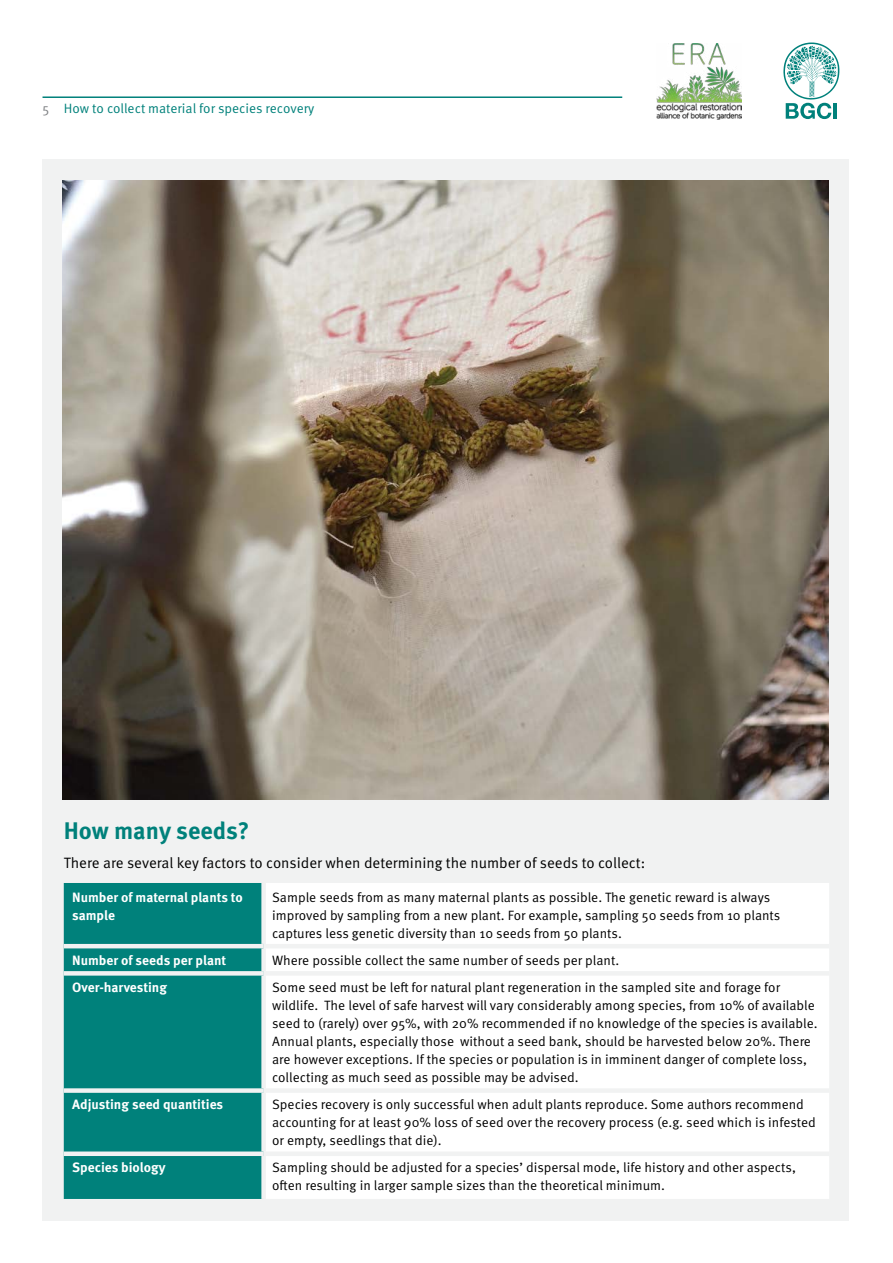
<style>
.page{position:relative;width:893px;height:1263px;background:#fff}
.page>*{position:absolute;margin:0;border:0;box-sizing:border-box;transform-origin:0 0}
.t1{font:700 24px "Meta Pro";color:#00817b}
.t2{font:15px "Meta Pro Norm";color:#000}
.t3{font:13.5px/18px "Meta Pro Norm";color:#000}
.t4{font:700 13.5px/18px "Meta Pro";color:#fff}
.t5{font:13.5px "Meta Pro Norm";letter-spacing:-.005em;color:#00817b}
.s1{color:#808285}
</style>
<div class="page">
<div style="left:43px;top:159px;width:806px;height:1061px;background:#f1f2f2"></div>
<img style="left:63px;top:180px;width:765px;height:619px">
<img style="left:656px;top:44px;width:86px;height:76px">
<svg style="left:783px;top:43px;width:56px;height:76px"></svg>
<hr style="left:43px;top:96px;width:579px;height:2px;background:#00817b">
<div style="left:64px;top:883px;width:197px;height:316px;background:#00817b"></div>
<div style="left:266px;top:883px;width:563px;height:316px;background:#fff"></div>
<hr style="left:64px;top:944px;width:200px;height:4px;background:#f1f2f2">
<hr style="left:264px;top:944px;width:565px;height:4px;background:#f1f2f2">
<svg style="left:64px;top:971px;width:200px;height:4px"></svg>
<hr style="left:264px;top:971px;width:565px;height:4px;background:#f1f2f2">
<div style="left:64px;top:1088px;width:200px;height:5px;background:#f1f2f2"></div>
<div style="left:264px;top:1088px;width:565px;height:5px;background:#f1f2f2"></div>
<div style="left:64px;top:1151px;width:200px;height:5px;background:#f1f2f2"></div>
<div style="left:264px;top:1151px;width:565px;height:5px;background:#f1f2f2"></div>
<p class="t5" style="left:43px;top:98px;width:273px"><span class="s1">5</span> How to collect material for species recovery</p>
<h1 class="t1" style="left:64px;top:812px;width:187px">How many seeds?</h1>
<p class="t2" style="left:64px;top:852px;width:583px">There are several key factors to consider when determining the number of seeds to collect:</p>
<p class="t4" style="left:72px;top:887px;width:172px">Number of maternal plants to sample</p>
<p class="t3" style="left:272px;top:887px;width:510px">Sample seeds from as many maternal plants as possible. The genetic reward is always improved by sampling from a new plant. For example, sampling 50 seeds from 10 plants captures less genetic diversity than 10 seeds from 50 plants.</p>
<p class="t4" style="left:72px;top:950px;width:156px">Number of seeds per plant</p>
<p class="t3" style="left:272px;top:950px;width:349px">Where possible collect the same number of seeds per plant.</p>
<p class="t4" style="left:72px;top:977px;width:96px">Over-harvesting</p>
<p class="t3" style="left:272px;top:977px;width:547px">Some seed must be left for natural plant regeneration in the sampled site and forage for wildlife. The level of safe harvest will vary considerably among species, from 10% of available seed to (rarely) over 95%, with 20% recommended if no knowledge of the species is available.<br>Annual plants, especially those without a seed bank, should be harvested below 20%. There are however exceptions. If the species or population is in imminent danger of complete loss, collecting as much seed as possible may be advised.</p>
<p class="t4" style="left:72px;top:1095px;width:152px">Adjusting seed quantities</p>
<p class="t3" style="left:272px;top:1095px;width:545px">Species recovery is only successful when adult plants reproduce. Some authors recommend accounting for at least 90% loss of seed over the recovery process (e.g. seed which is infested or empty, seedlings that die).</p>
<p class="t4" style="left:72px;top:1158px;width:95px">Species biology</p>
<p class="t3" style="left:272px;top:1158px;width:525px">Sampling should be adjusted for a species’ dispersal mode, life history and other aspects, often resulting in larger sample sizes than the theoretical minimum.</p>
</div>
